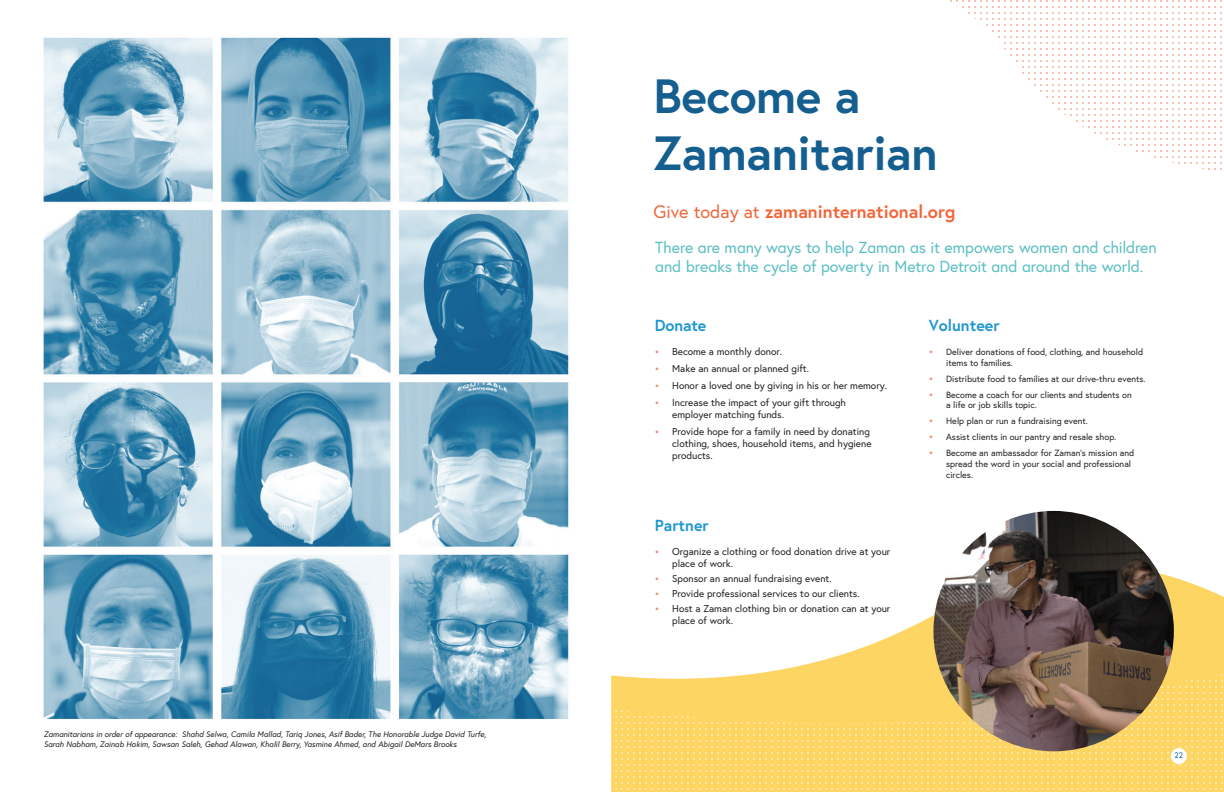
<style>
.page{position:relative;width:1224px;height:792px;background:#fff}
.page>*{position:absolute;margin:0;border:0;box-sizing:border-box;transform-origin:0 0}
.t1{font:700 48px/57.6px "Europa";letter-spacing:-.01em;color:#145e90}
.t2{font:700 18px "Europa";color:#f26639}
.t3{font:16px/19.2px "Europa";letter-spacing:-.01em;color:#5dbfc4}
.t4{font:700 16px "Europa";color:#1e97ce}
.t5{font:10px/12px "Europa";color:#231f20}
.t6{font:9px/10.8px "Europa";color:#231f20}
.t7{font:italic 8px/9.6px "Europa";color:#231f20}
.t8{font:8px "Europa";color:#145e90}
.s1{font-weight:400}
.s2{font-weight:700;font-size:9px;color:#f48c78}
.s3{font-weight:700;color:#f48c78}
</style>
<div class="page">
<svg style="left:950px;top:0;width:272px;height:170px"></svg>
<svg style="left:611px;top:560px;width:613px;height:232px"></svg>
<svg style="left:612px;top:671px;width:612px;height:121px;background:#fcd76c"></svg>
<img style="left:933px;top:511px;width:241px;height:240px;border-radius:120px">
<img style="left:43px;top:37px;width:526px;height:682px">
<div style="left:1171px;top:748px;width:16px;height:16px;background:#fff;border-radius:50%"></div>
<p class="t7" style="left:44px;top:729px;width:444px">Zamanitarians in order of appearance: Shahd Selwa, Camila Mallad, Tariq Jones, Asif Bader, The Honorable Judge David Turfe,<br>Sarah Nabham, Zainab Hakim, Sawsan Saleh, Gehad Alawan, Khalil Berry, Yasmine Ahmed, and Abigail DeMars Brooks</p>
<h1 class="t1" style="left:654px;top:66px;width:286px">Become a<br>Zamanitarian</h1>
<h2 class="t2" style="left:654px;top:200px;width:303px"><span class="s1">Give today at</span> zamaninternational.org</h2>
<h3 class="t3" style="left:655px;top:237px;width:503px">There are many ways to help Zaman as it empowers women and children and breaks the cycle of poverty in Metro Detroit and around the world.</h3>
<h3 class="t4" style="left:655px;top:314px;width:53px">Donate</h3>
<p class="t5" style="left:655px;top:345px;width:129px"><span class="s2">•</span> Become a monthly donor.</p>
<p class="t5" style="left:655px;top:362px;width:156px"><span class="s2">•</span> Make an annual or planned gift.</p>
<p class="t5" style="left:655px;top:379px;width:234px"><span class="s2">•</span> Honor a loved one by giving in his or her memory.</p>
<p class="t5" style="left:672px;top:396px;width:175px;text-indent:-17px"><span class="s2">•</span> Increase the impact of your gift through employer matching funds.</p>
<p class="t5" style="left:672px;top:425px;width:201px;text-indent:-17px"><span class="s2">•</span> Provide hope for a family in need by donating clothing, shoes, household items, and hygiene products.</p>
<h3 class="t4" style="left:655px;top:514px;width:55px">Partner</h3>
<p class="t5" style="left:672px;top:545px;width:220px;text-indent:-17px"><span class="s2">•</span> Organize a clothing or food donation drive at your place of work.</p>
<p class="t5" style="left:655px;top:572px;width:178px"><span class="s2">•</span> Sponsor an annual fundraising event.</p>
<p class="t5" style="left:655px;top:587px;width:206px"><span class="s2">•</span> Provide professional services to our clients.</p>
<p class="t5" style="left:672px;top:602px;width:220px;text-indent:-17px"><span class="s2">•</span> Host a Zaman clothing bin or donation can at your place of work.</p>
<h3 class="t4" style="left:929px;top:314px;width:72px">Volunteer</h3>
<p class="t6" style="left:946px;top:346px;width:198px;text-indent:-17px"><span class="s3">•</span> Deliver donations of food, clothing, and household items to families.</p>
<p class="t6" style="left:929px;top:373px;width:218px"><span class="s3">•</span> Distribute food to families at our drive-thru events.</p>
<p class="t6" style="left:946px;top:389px;width:187px;text-indent:-17px"><span class="s3">•</span> Become a coach for our clients and students on a life or job skills topic.</p>
<p class="t6" style="left:929px;top:416px;width:161px"><span class="s3">•</span> Help plan or run a fundraising event.</p>
<p class="t6" style="left:929px;top:432px;width:189px"><span class="s3">•</span> Assist clients in our pantry and resale shop.</p>
<p class="t6" style="left:946px;top:448px;width:190px;text-indent:-17px"><span class="s3">•</span> Become an ambassador for Zaman’s mission and spread the word in your social and professional circles.</p>
<p class="t8" style="left:1175px;top:751px;width:10px">22</p>
</div>
